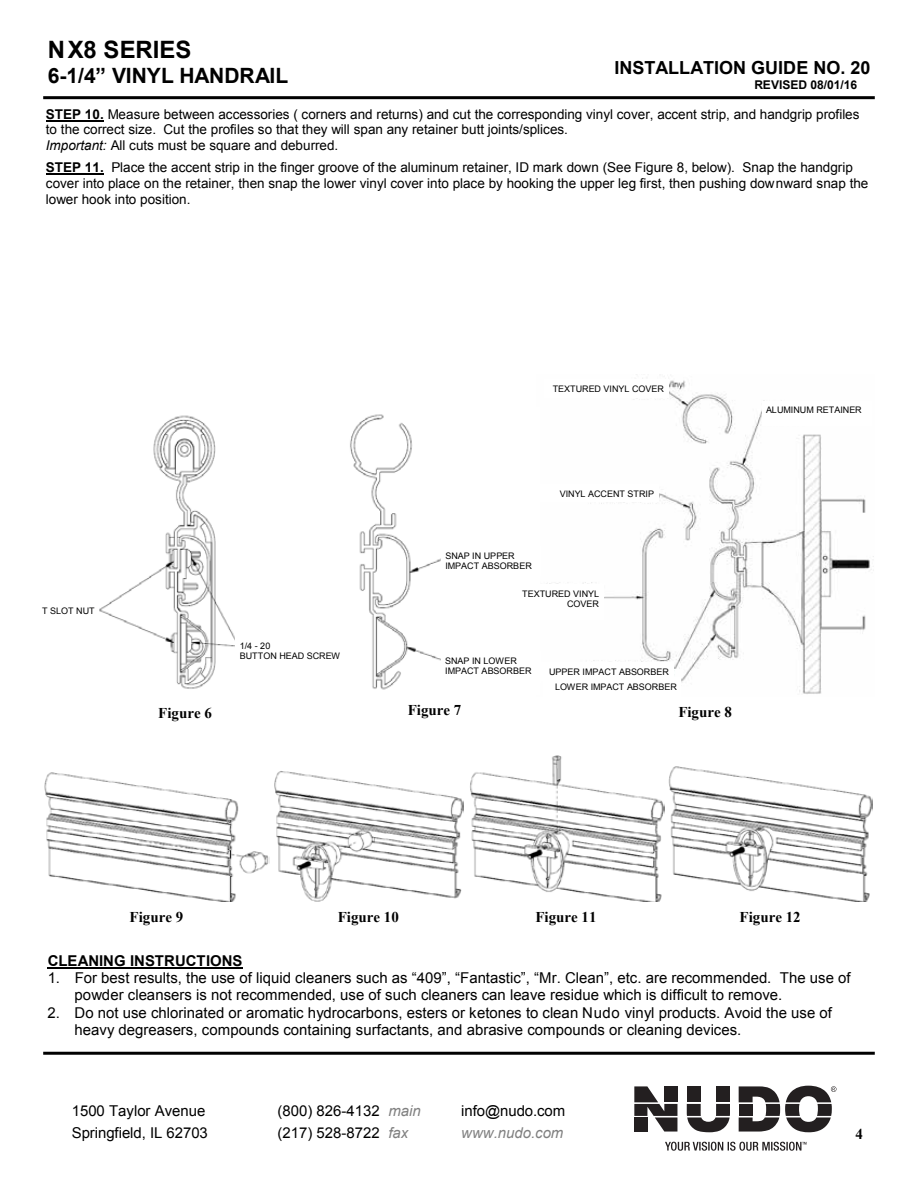
<style>
.page{position:relative;width:918px;height:1188px;background:#fff}
.page>*{position:absolute;margin:0;border:0;box-sizing:border-box;transform-origin:0 0}
.t1{font:700 24px "Arial";color:#000}
.t2{font:700 21px "Arial";color:#000}
.t3{font:700 18px "Arial";color:#000}
.t4{font:15px/17.2px "Arial";color:#000}
.t5{font:700 15px "Times New Roman";color:#000}
.t6{font:700 15px "Arial";color:#000}
.t7{font:italic 15px "Arial";color:#808080}
.t8{font:13.5px/15.6px "Arial";color:#000}
.t9{font:700 12px "Arial";letter-spacing:-.005em;color:#000}
.t10{font:9px/10.5px "Arial";color:#000}
.s1{font-weight:700}
.s2{font-style:italic}
.s3{font-style:italic;color:#808080}
</style>
<div class="page">
<hr style="left:48px;top:967px;width:195px;height:2px;background:#000">
<hr style="left:46px;top:120px;width:58px;height:2px;background:#000">
<hr style="left:46px;top:174px;width:58px;height:1px;background:#000">
<hr style="left:43px;top:1052px;width:832px;height:3px;background:#000">
<hr style="left:43px;top:96px;width:832px;height:3px;background:#000">
<img style="left:546px;top:378px;width:328px;height:316px">
<div style="left:544px;top:677px;width:137px;height:21px;background:#fff"></div>
<div style="left:540px;top:662px;width:134px;height:18px;background:#fff"></div>
<div style="left:540px;top:485px;width:119px;height:17px;background:#fff"></div>
<div style="left:762px;top:401px;width:109px;height:25px;background:#fff"></div>
<div style="left:544px;top:379px;width:125px;height:18px;background:#fff"></div>
<img style="left:350px;top:414px;width:91px;height:276px">
<div style="left:516px;top:584px;width:88px;height:35px;background:#fff"></div>
<img style="left:99px;top:415px;width:136px;height:274px">
<img style="left:44px;top:772px;width:226px;height:130px">
<img style="left:274px;top:771px;width:189px;height:131px">
<img style="left:470px;top:755px;width:195px;height:147px">
<img style="left:668px;top:766px;width:205px;height:136px">
<svg style="left:634px;top:1086px;width:43px;height:46px"></svg>
<svg style="left:687px;top:1104px;width:43px;height:28px"></svg>
<div style="left:716px;top:1086px;width:14px;height:16px;background:#231f20"></div>
<div style="left:687px;top:1086px;width:14px;height:16px;background:#231f20"></div>
<svg style="left:739px;top:1086px;width:97px;height:46px"></svg>
<svg style="left:665px;top:1142px;width:142px;height:9px"></svg>
<p class="t1" style="left:48px;top:34px;width:145px">NX8 SERIES</p>
<p class="t2" style="left:48px;top:62px;width:242px">6-1/4” VINYL HANDRAIL</p>
<p class="t3" style="left:614px;top:55px;width:257px">INSTALLATION GUIDE NO. 20</p>
<p class="t9" style="left:754px;top:77px;width:104px">REVISED 08/01/16</p>
<p class="t8" style="left:46px;top:106px;width:815px"><span class="s1">STEP 10.</span> Measure between accessories ( corners and returns) and cut the corresponding vinyl cover, accent strip, and handgrip profiles to the correct size. Cut the profiles so that they will span any retainer butt joints/splices.<br><span class="s2">Important:</span> All cuts must be square and deburred.</p>
<p class="t8" style="left:46px;top:160px;width:824px"><span class="s1">STEP 11.</span> Place the accent strip in the finger groove of the aluminum retainer, ID mark down (See Figure 8, below). Snap the handgrip cover into place on the retainer, then snap the lower vinyl cover into place by hooking the upper leg first, then pushing downward snap the lower hook into position.</p>
<p class="t10" style="left:42px;top:606px;width:54px">T SLOT NUT</p>
<p class="t10" style="left:553px;top:383px;width:113px">TEXTURED VINYL COVER</p>
<p class="t10" style="left:560px;top:489px;width:96px">VINYL ACCENT STRIP</p>
<p class="t10" style="left:240px;top:640px;width:102px">1/4 - 20<br>BUTTON HEAD SCREW</p>
<p class="t10" style="left:445px;top:551px;width:88px">SNAP IN UPPER<br>IMPACT ABSORBER</p>
<p class="t10" style="left:522px;top:588px;width:78px;text-align:right">TEXTURED VINYL<br>COVER</p>
<p class="t10" style="left:445px;top:655px;width:88px">SNAP IN LOWER<br>IMPACT ABSORBER</p>
<p class="t10" style="left:549px;top:666px;width:121px">UPPER IMPACT ABSORBER</p>
<p class="t10" style="left:555px;top:682px;width:123px">LOWER IMPACT ABSORBER</p>
<p class="t5" style="left:158px;top:703px;width:55px">Figure 6</p>
<p class="t5" style="left:408px;top:699px;width:55px">Figure 7</p>
<p class="t5" style="left:678px;top:701px;width:55px">Figure 8</p>
<p class="t10" style="left:766px;top:405px;width:97px">ALUMINUM RETAINER</p>
<p class="t5" style="left:130px;top:906px;width:55px">Figure 9</p>
<p class="t5" style="left:338px;top:906px;width:63px">Figure 10</p>
<p class="t5" style="left:535px;top:907px;width:63px">Figure 11</p>
<p class="t5" style="left:740px;top:906px;width:63px">Figure 12</p>
<p class="t6" style="left:48px;top:951px;width:196px">CLEANING INSTRUCTIONS</p>
<p class="t4" style="left:75px;top:969px;width:777px;text-indent:-27px">1. For best results, the use of liquid cleaners such as “409”, “Fantastic”, “Mr. Clean”, etc. are recommended. The use of powder cleansers is not recommended, use of such cleaners can leave residue which is difficult to remove.</p>
<p class="t4" style="left:75px;top:1004px;width:759px;text-indent:-27px">2. Do not use chlorinated or aromatic hydrocarbons, esters or ketones to clean Nudo vinyl products. Avoid the use of heavy degreasers, compounds containing surfactants, and abrasive compounds or cleaning devices.</p>
<p class="t4" style="left:72px;top:1102px;width:135px">1500 Taylor Avenue</p>
<p class="t4" style="left:278px;top:1102px;width:145px">(800) 826-4132 <span class="s3">main</span></p>
<p class="t4" style="left:461px;top:1102px;width:105px">info@nudo.com</p>
<p class="t4" style="left:72px;top:1124px;width:138px">Springfield, IL 62703</p>
<p class="t4" style="left:278px;top:1124px;width:132px">(217) 528-8722 <span class="s3">fax</span></p>
<p class="t7" style="left:461px;top:1123px;width:104px">www.nudo.com</p>
<p class="t5" style="left:856px;top:1124px;width:9px">4</p>
</div>
